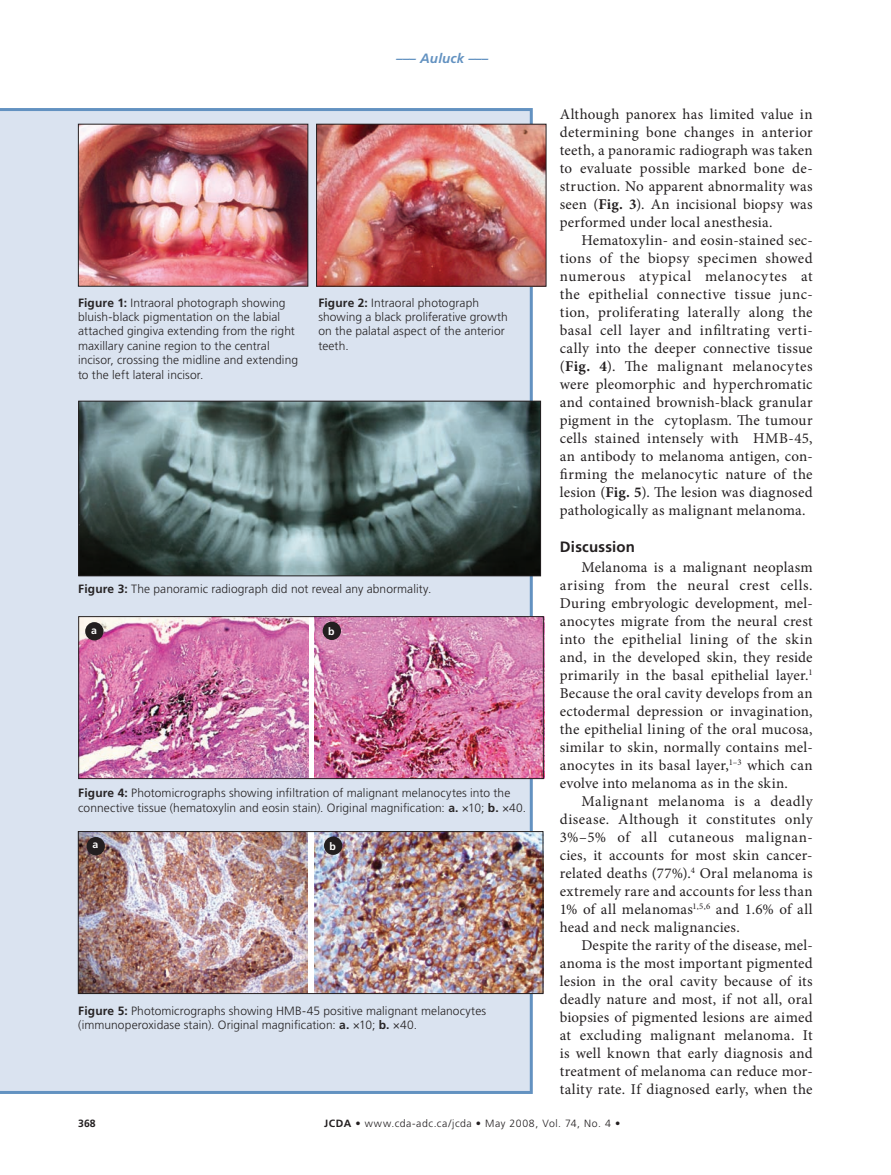
<style>
.page{position:relative;width:891px;height:1175px;background:#fff}
.page>*{position:absolute;margin:0;border:0;box-sizing:border-box;transform-origin:0 0}
.t1{font:15px/18px "Minion Pro";letter-spacing:.015em;color:#231f20;text-align:justify}
.t2{font:700 15px "Frutiger LT Std";letter-spacing:.015em;color:#231f20}
.t3{font:italic 700 13.5px "Frutiger LT Std";letter-spacing:.01em;color:#6392c1}
.t4{font:300 12px/14.4px "Frutiger LT Std";letter-spacing:.005em;color:#262324}
.t5{font:300 10.5px "Frutiger LT Std";letter-spacing:.055em;color:#231f20}
.t6{font:700 10.5px "Frutiger LT Std";color:#fff}
.t7{font:700 10.5px "Frutiger LT Std";color:#231f20}
.s1{font-weight:700}
</style>
<div class="page">
<div style="left:0;top:108px;width:533px;height:986px;background:#dae3f0"></div>
<img style="left:318px;top:126px;width:226px;height:158px">
<div style="left:316px;top:124px;width:230px;height:162px;border:1px solid #231f20"></div>
<img style="left:80px;top:403px;width:459px;height:171px">
<div style="left:78px;top:401px;width:463px;height:175px;border:1px solid #231f20"></div>
<img style="left:80px;top:126px;width:226px;height:158px">
<div style="left:78px;top:124px;width:230px;height:162px;border:1px solid #231f20"></div>
<div style="left:309px;top:616px;width:235px;height:162px;background:#fff"></div>
<img style="left:314px;top:618px;width:228px;height:159px">
<img style="left:80px;top:618px;width:228px;height:159px">
<div style="left:307px;top:831px;width:236px;height:162px;background:#fff"></div>
<img style="left:315px;top:833px;width:226px;height:159px">
<img style="left:80px;top:833px;width:228px;height:159px">
<div style="left:85px;top:622px;width:19px;height:18px;background:#231f20;border-radius:50%"></div>
<div style="left:323px;top:621px;width:18px;height:19px;background:#231f20;border-radius:50%"></div>
<div style="left:87px;top:837px;width:18px;height:18px;background:#231f20;border-radius:50%"></div>
<div style="left:324px;top:836px;width:18px;height:19px;background:#231f20;border-radius:50%"></div>
<div style="left:78px;top:616px;width:466px;height:163px;border:1px solid #231f20"></div>
<div style="left:78px;top:831px;width:465px;height:163px;border:1px solid #231f20"></div>
<p class="t3" style="left:396px;top:50px;width:93px">––– Auluck –––</p>
<p class="t4" style="left:78px;top:295px;width:222px"><span class="s1">Figure 1:</span> Intraoral photograph showing bluish-black pigmentation on the labial attached gingiva extending from the right maxillary canine region to the central incisor, crossing the midline and extending to the left lateral incisor.</p>
<p class="t4" style="left:318px;top:295px;width:191px"><span class="s1">Figure 2:</span> Intraoral photograph showing a black proliferative growth on the palatal aspect of the anterior teeth.</p>
<p class="t4" style="left:78px;top:582px;width:355px"><span class="s1">Figure 3:</span> The panoramic radiograph did not reveal any abnormality.</p>
<p class="t6" style="left:91px;top:623px;width:7px">a</p>
<p class="t6" style="left:328px;top:625px;width:8px">b</p>
<p class="t4" style="left:78px;top:786px;width:449px"><span class="s1">Figure 4:</span> Photomicrographs showing infiltration of malignant melanocytes into the connective tissue (hematoxylin and eosin stain). Original magnification: <span class="s1">a.</span> ×10; <span class="s1">b.</span> ×40.</p>
<p class="t6" style="left:93px;top:838px;width:7px">a</p>
<p class="t6" style="left:330px;top:840px;width:8px">b</p>
<p class="t4" style="left:78px;top:1003px;width:409px"><span class="s1">Figure 5:</span> Photomicrographs showing HMB-45 positive malignant melanocytes (immunoperoxidase stain). Original magnification: <span class="s1">a.</span> ×10; <span class="s1">b.</span> ×40.</p>
<p class="t1" style="left:560px;top:105px;width:254px">Although panorex has limited value in determining bone changes in anterior teeth, a panoramic radiograph was taken to evaluate possible marked bone de&shy;struction. No apparent abnormality was seen (<span class="s1">Fig. 3</span>). An incisional biopsy was performed under local anesthesia.</p>
<p class="t1" style="left:560px;top:231px;width:254px;text-indent:22px">Hematoxylin- and eosin-stained sec&shy;tions of the biopsy specimen showed numerous atypical melanocytes at the epithelial connective tissue junc&shy;tion, proliferating laterally along the basal cell layer and infiltrating verti&shy;cally into the deeper connective tissue (<span class="s1">Fig. 4</span>). The malignant melanocytes were pleomorphic and hyperchromatic and contained brownish-black granular pigment in the cytoplasm. The tumour cells stained intensely with HMB-45, an antibody to melanoma antigen, con&shy;firming the melanocytic nature of the lesion (<span class="s1">Fig. 5</span>). The lesion was diagnosed pathologically as malignant melanoma.</p>
<p class="t2" style="left:560px;top:538px;width:77px">Discussion</p>
<p class="t1" style="left:560px;top:558px;width:254px;text-indent:22px">Melanoma is a malignant neoplasm arising from the neural crest cells.<br>During embryologic development, mel&shy;anocytes migrate from the neural crest into the epithelial lining of the skin and, in the developed skin, they reside primarily in the basal epithelial layer.<sup>1<br></sup>Because the oral cavity develops from an ectodermal depression or invagination, the epithelial lining of the oral mucosa, similar to skin, normally contains mel&shy;anocytes in its basal layer,<sup>1–3</sup> which can evolve into melanoma as in the skin.</p>
<p class="t1" style="left:560px;top:792px;width:254px;text-indent:22px">Malignant melanoma is a deadly disease. Although it constitutes only 3%–5% of all cutaneous malignan&shy;cies, it accounts for most skin cancer&shy;related deaths (77%).<sup>4</sup> Oral melanoma is extremely rare and accounts for less than 1% of all melanomas<sup>1,5,6</sup> and 1.6% of all head and neck malignancies.</p>
<p class="t1" style="left:560px;top:936px;width:254px;text-indent:22px">Despite the rarity of the disease, mel&shy;anoma is the most important pigmented lesion in the oral cavity because of its deadly nature and most, if not all, oral biopsies of pigmented lesions are aimed at excluding malignant melanoma. It is well known that early diagnosis and treatment of melanoma can reduce mor&shy;tality rate. If diagnosed early, when the</p>
<p class="t7" style="left:78px;top:1117px;width:19px">368</p>
<p class="t5" style="left:324px;top:1117px;width:298px"><span class="s1">JCDA •</span> www.cda-adc.ca/jcda • May 2008, Vol. 74, No. 4 •</p>
</div>
